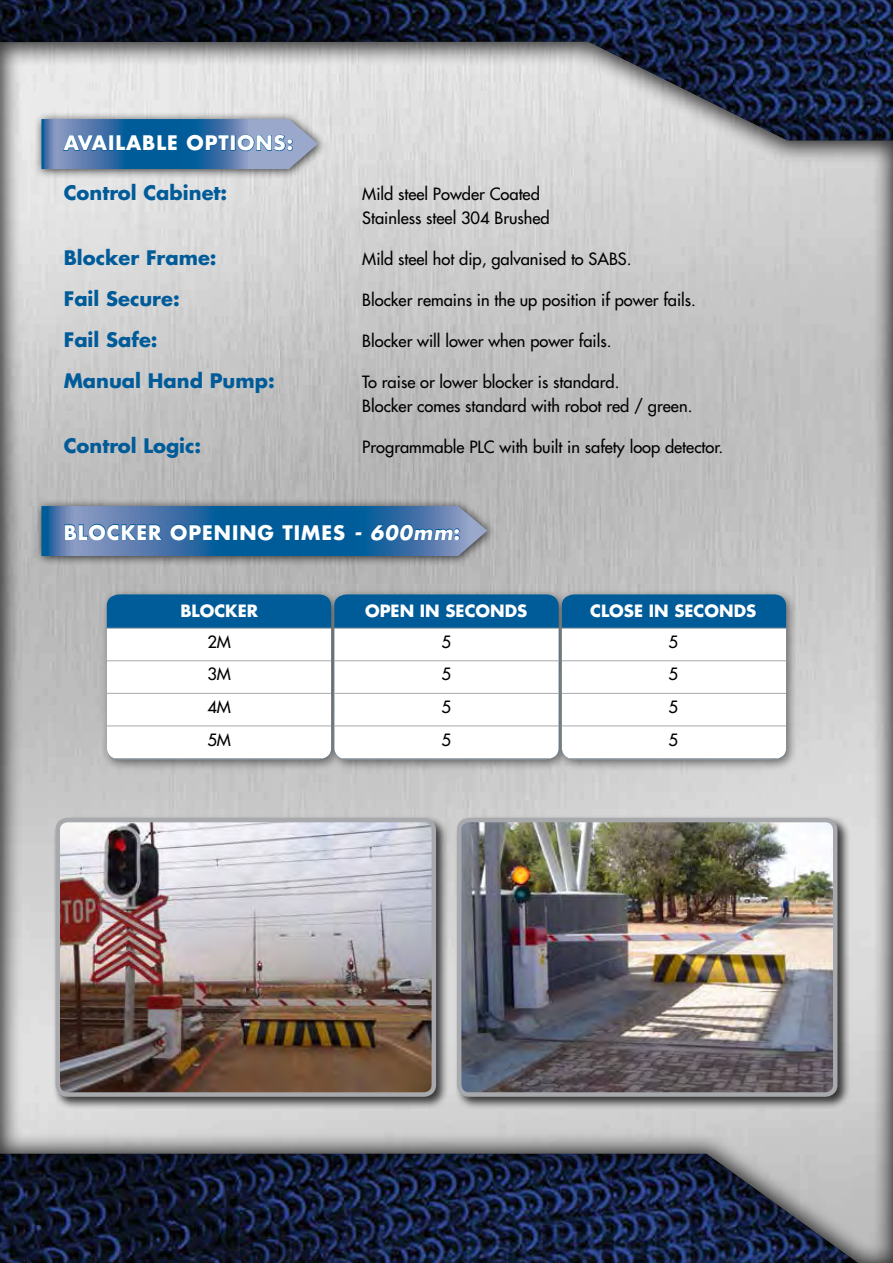
<style>
.page{position:relative;width:893px;height:1263px;background:#fff}
.page>*{position:absolute;margin:0;border:0;box-sizing:border-box;transform-origin:0 0}
.t1{font:700 19.5px "Futura Std";color:#005b99}
.t2{font:700 19.5px "Futura Std";letter-spacing:.05em;color:#fff}
.t3{font:500 16.5px/24px "Futura Std";color:#000}
.t4{font:700 16.5px "Futura Std";color:#fff}
.s1{font-style:italic}
</style>
<div class="page">
<div style="left:0;top:4px;width:893px;height:1259px;background:#000;opacity:.75"></div>
<div style="left:0;top:39px;width:893px;height:1224px;background:#000;opacity:.75"></div>
<div style="left:34px;top:112px;width:294px;height:68px;background:#000;opacity:.75"></div>
<div style="left:34px;top:499px;width:463px;height:68px;background:#000;opacity:.75"></div>
<svg style="left:41px;top:119px;width:277px;height:50px;background:#497cac"></svg>
<svg style="left:41px;top:506px;width:446px;height:50px;background:#336ea4"></svg>
<div style="left:101px;top:588px;width:697px;height:183px;background:#000;opacity:.5"></div>
<svg style="left:107px;top:594px;width:679px;height:34px;background:#055d99"></svg>
<svg style="left:107px;top:629px;width:679px;height:129px"></svg>
<hr style="left:332px;top:594px;width:1px;height:34px;background:#a7a9ac">
<hr style="left:559px;top:594px;width:1px;height:34px;background:#a7a9ac">
<hr style="left:786px;top:594px;width:1px;height:34px;background:#a7a9ac">
<hr style="left:107px;top:628px;width:226px;height:1px;background:#a7a9ac">
<hr style="left:333px;top:628px;width:227px;height:1px;background:#a7a9ac">
<hr style="left:332px;top:629px;width:1px;height:31px;background:#a7a9ac">
<hr style="left:560px;top:628px;width:226px;height:1px;background:#a7a9ac">
<hr style="left:559px;top:629px;width:1px;height:31px;background:#a7a9ac">
<hr style="left:786px;top:629px;width:1px;height:31px;background:#a7a9ac">
<hr style="left:107px;top:660px;width:226px;height:1px;background:#a7a9ac">
<hr style="left:333px;top:660px;width:227px;height:1px;background:#a7a9ac">
<hr style="left:332px;top:661px;width:1px;height:32px;background:#a7a9ac">
<hr style="left:560px;top:660px;width:226px;height:1px;background:#a7a9ac">
<hr style="left:559px;top:661px;width:1px;height:32px;background:#a7a9ac">
<hr style="left:786px;top:661px;width:1px;height:32px;background:#a7a9ac">
<hr style="left:107px;top:693px;width:226px;height:1px;background:#a7a9ac">
<hr style="left:333px;top:693px;width:227px;height:1px;background:#a7a9ac">
<hr style="left:332px;top:694px;width:1px;height:31px;background:#a7a9ac">
<hr style="left:560px;top:693px;width:226px;height:1px;background:#a7a9ac">
<hr style="left:559px;top:694px;width:1px;height:31px;background:#a7a9ac">
<hr style="left:786px;top:694px;width:1px;height:31px;background:#a7a9ac">
<hr style="left:107px;top:725px;width:226px;height:1px;background:#a7a9ac">
<hr style="left:333px;top:725px;width:227px;height:1px;background:#a7a9ac">
<hr style="left:332px;top:726px;width:1px;height:32px;background:#a7a9ac">
<hr style="left:560px;top:725px;width:226px;height:1px;background:#a7a9ac">
<hr style="left:559px;top:726px;width:1px;height:32px;background:#a7a9ac">
<hr style="left:786px;top:726px;width:1px;height:32px;background:#a7a9ac">
<hr style="left:107px;top:758px;width:226px;height:1px;background:#a7a9ac">
<hr style="left:333px;top:758px;width:227px;height:1px;background:#a7a9ac">
<hr style="left:560px;top:758px;width:226px;height:1px;background:#a7a9ac">
<div style="left:53px;top:815px;width:396px;height:295px;background:#000;opacity:.75"></div>
<img style="left:60px;top:823px;width:371px;height:269px">
<div style="left:55px;top:818px;width:381px;height:279px;border:4px solid #a7a9ac;border-radius:10px"></div>
<div style="left:454px;top:815px;width:397px;height:295px;background:#000;opacity:.75"></div>
<img style="left:459px;top:820px;width:376px;height:272px">
<div style="left:457px;top:818px;width:380px;height:279px;border:4px solid #a7a9ac;border-radius:10px"></div>
<p class="t2" style="left:64px;top:130px;width:231px">AVAILABLE OPTIONS:</p>
<p class="t1" style="left:64px;top:179px;width:165px">Control Cabinet:</p>
<p class="t3" style="left:362px;top:182px;width:189px">Mild steel Powder Coated<br>Stainless steel 304 Brushed</p>
<p class="t1" style="left:64px;top:244px;width:154px">Blocker Frame:</p>
<p class="t3" style="left:362px;top:247px;width:271px">Mild steel hot dip, galvanised to SABS.</p>
<p class="t1" style="left:64px;top:285px;width:117px">Fail Secure:</p>
<p class="t3" style="left:362px;top:288px;width:335px">Blocker remains in the up position if power fails.</p>
<p class="t1" style="left:64px;top:326px;width:95px">Fail Safe:</p>
<p class="t3" style="left:362px;top:329px;width:251px">Blocker will lower when power fails.</p>
<p class="t1" style="left:64px;top:368px;width:212px">Manual Hand Pump:</p>
<p class="t3" style="left:362px;top:370px;width:332px">To raise or lower blocker is standard.<br>Blocker comes standard with robot red / green.</p>
<p class="t1" style="left:64px;top:433px;width:139px">Control Logic:</p>
<p class="t3" style="left:362px;top:435px;width:363px">Programmable PLC with built in safety loop detector.</p>
<p class="t2" style="left:64px;top:519px;width:398px">BLOCKER OPENING TIMES <span class="s1">- 600mm</span>:</p>
<p class="t4" style="left:180px;top:599px;width:79px">BLOCKER</p>
<p class="t4" style="left:365px;top:599px;width:164px">OPEN IN SECONDS</p>
<p class="t4" style="left:590px;top:599px;width:168px">CLOSE IN SECONDS</p>
<p class="t3" style="left:207px;top:630px;width:25px">2M</p>
<p class="t3" style="left:441px;top:630px;width:11px">5</p>
<p class="t3" style="left:668px;top:630px;width:11px">5</p>
<p class="t3" style="left:207px;top:662px;width:25px">3M</p>
<p class="t3" style="left:441px;top:662px;width:11px">5</p>
<p class="t3" style="left:668px;top:662px;width:11px">5</p>
<p class="t3" style="left:207px;top:695px;width:25px">4M</p>
<p class="t3" style="left:441px;top:695px;width:11px">5</p>
<p class="t3" style="left:668px;top:695px;width:11px">5</p>
<p class="t3" style="left:207px;top:727px;width:25px">5M</p>
<p class="t3" style="left:441px;top:727px;width:11px">5</p>
<p class="t3" style="left:668px;top:727px;width:11px">5</p>
</div>
